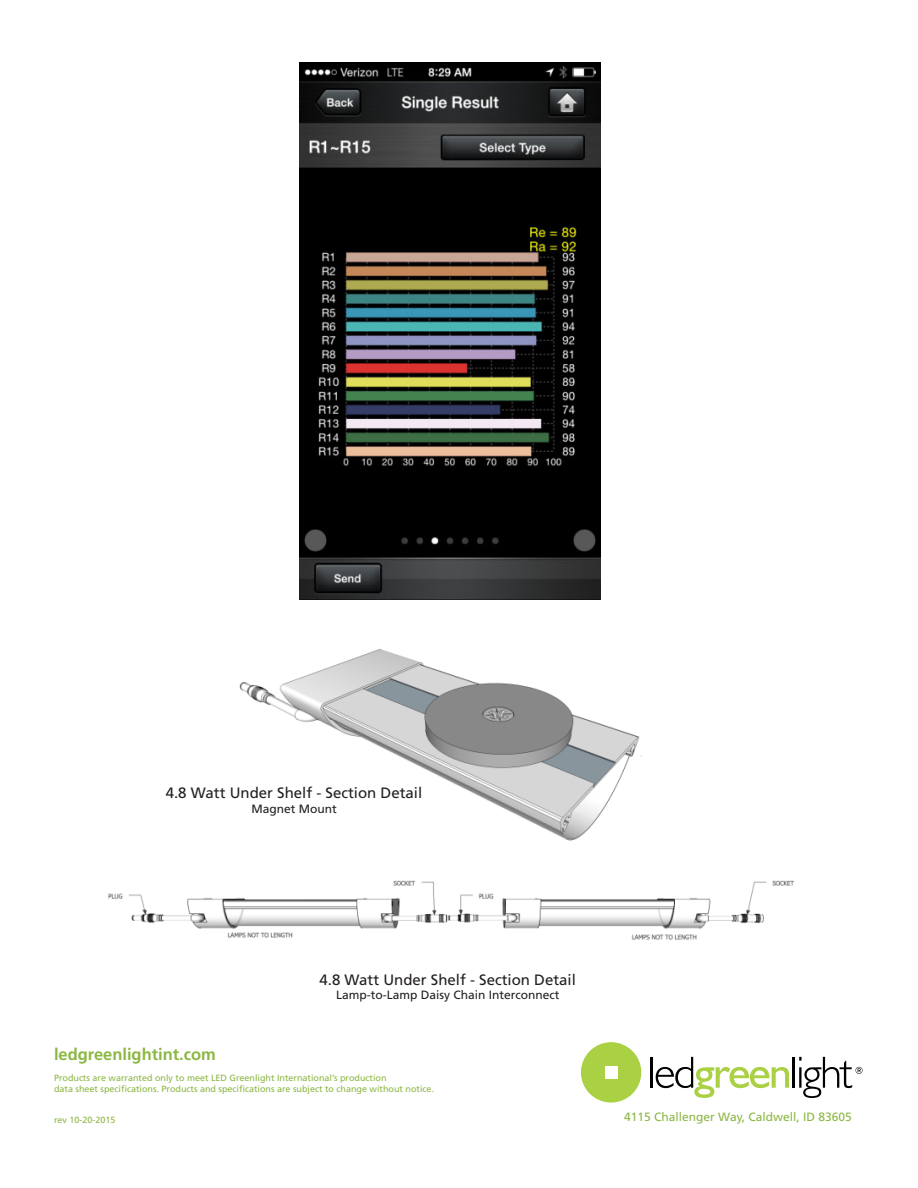
<style>
.page{position:relative;width:918px;height:1188px;background:#fff}
.page>*{position:absolute;margin:0;border:0;box-sizing:border-box;transform-origin:0 0}
.t1{font:700 16.5px "Frutiger";color:#8cb742}
.t2{font:15px "Frutiger";color:#231f20}
.t3{font:12px "Frutiger";color:#231f20}
.t4{font:12px "Frutiger";color:#8cb742}
.t5{font:9px/10.5px "Frutiger";color:#8cb742}
</style>
<div class="page">
<img style="left:108px;top:880px;width:687px;height:60px">
<img style="left:299px;top:63px;width:302px;height:536px">
<img style="left:239px;top:649px;width:403px;height:192px">
<div style="left:219px;top:810px;width:277px;height:50px;background:#fff"></div>
<div style="left:581px;top:1042px;width:60px;height:61px;background:#aad043;border-radius:50%"></div>
<div style="left:605px;top:1066px;width:12px;height:13px;background:#fff"></div>
<hr style="left:651px;top:1057px;width:2px;height:31px;background:#000">
<hr style="left:793px;top:1057px;width:2px;height:31px;background:#000">
<svg style="left:656px;top:1057px;width:133px;height:41px"></svg>
<svg style="left:799px;top:1057px;width:64px;height:41px"></svg>
<p class="t2" style="left:166px;top:784px;width:258px">4.8 Watt Under Shelf - Section Detail</p>
<p class="t3" style="left:251px;top:801px;width:87px">Magnet Mount</p>
<p class="t2" style="left:320px;top:971px;width:258px">4.8 Watt Under Shelf - Section Detail</p>
<p class="t3" style="left:336px;top:988px;width:225px">Lamp-to-Lamp Daisy Chain Interconnect</p>
<p class="t1" style="left:54px;top:1045px;width:163px">ledgreenlightint.com</p>
<p class="t5" style="left:54px;top:1073px;width:382px">Products are warranted only to meet LED Greenlight International’s production<br>data sheet specifications. Products and specifications are subject to change without notice.</p>
<p class="t5" style="left:54px;top:1115px;width:63px">rev 10-20-2015</p>
<p class="t4" style="left:624px;top:1110px;width:229px">4115 Challenger Way, Caldwell, ID 83605</p>
</div>
